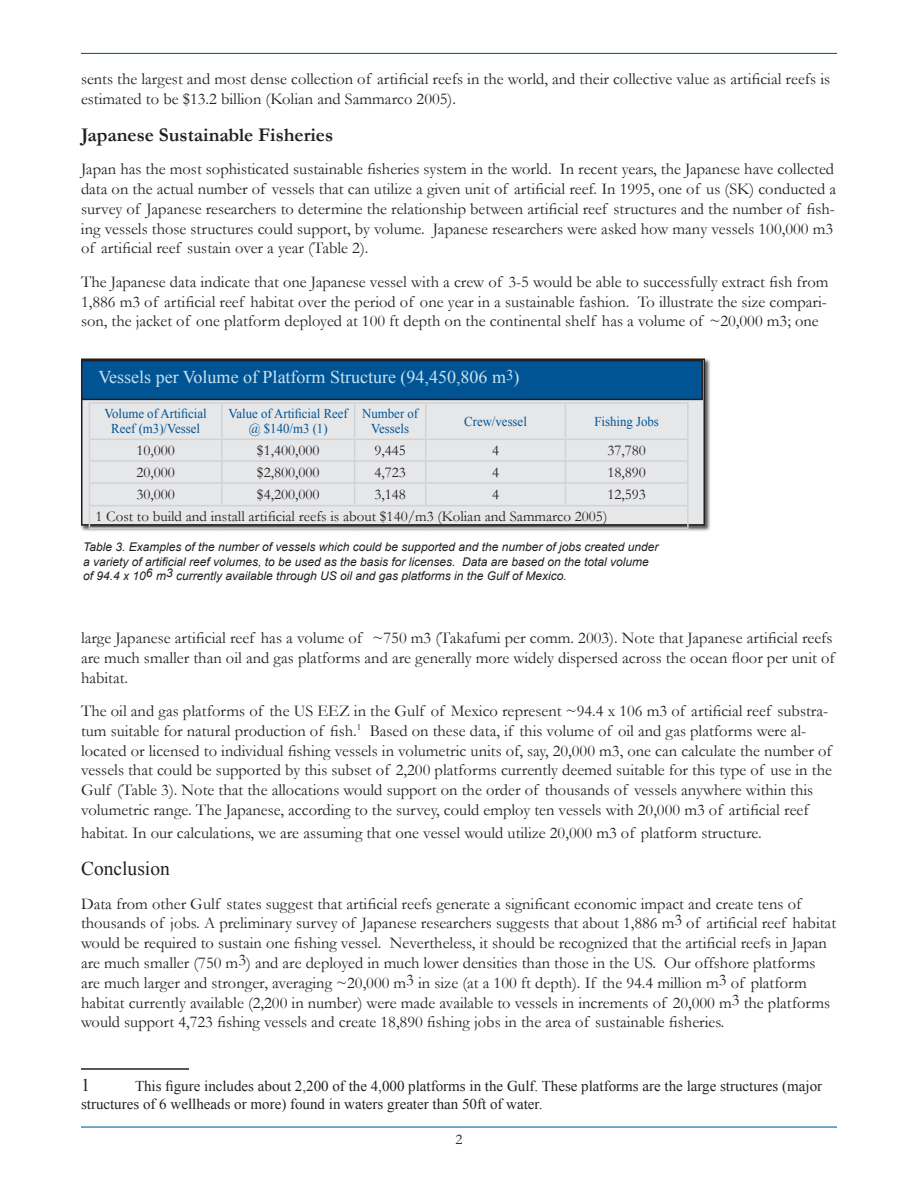
<style>
.page{position:relative;width:918px;height:1188px;background:#fff}
.page>*{position:absolute;margin:0;border:0;box-sizing:border-box;transform-origin:0 0}
.t1{font:700 19.5px "Garamond";color:#231f20}
.t2{font:19.5px "Times New Roman";color:#231f20}
.t3{font:18px "Times New Roman";color:#c8e3f0}
.t4{font:16.5px/19.8px "Garamond";color:#231f20}
.t5{font:15px/18px "Times New Roman";color:#231f20}
.t6{font:15px "Garamond";color:#231f20}
.t7{font:13.5px/15px "Times New Roman";color:#015494;text-align:center;scale:.95 1}
.t8{font:italic 12px/14.4px "Arial";color:#231f20}
</style>
<div class="page">
<hr style="left:81px;top:1126px;width:756px;height:2px;background:#0068a5">
<hr style="left:81px;top:53px;width:756px;height:1px;background:#0068a5">
<hr style="left:81px;top:1068px;width:108px;height:2px;background:#231f20">
<div style="left:80px;top:358px;width:632px;height:175px;background:#231f20;opacity:.75"></div>
<div style="left:82px;top:359px;width:622px;height:166px;background:#e6e7e9"></div>
<div style="left:81px;top:358px;width:624px;height:168px;border:2px solid #231f20"></div>
<div style="left:82px;top:361px;width:620px;height:38px;background:#015494"></div>
<div style="left:81px;top:360px;width:622px;height:40px;border:2px solid #231f20"></div>
<hr style="left:89px;top:402px;width:133px;height:2px;background:#d1d2d4">
<hr style="left:89px;top:404px;width:1px;height:35px;background:#d1d2d4">
<hr style="left:222px;top:402px;width:133px;height:2px;background:#d1d2d4">
<hr style="left:221px;top:404px;width:2px;height:35px;background:#d1d2d4">
<hr style="left:355px;top:402px;width:71px;height:2px;background:#d1d2d4">
<hr style="left:354px;top:404px;width:1px;height:35px;background:#d1d2d4">
<hr style="left:426px;top:402px;width:139px;height:2px;background:#d1d2d4">
<hr style="left:425px;top:404px;width:1px;height:35px;background:#d1d2d4">
<hr style="left:565px;top:402px;width:124px;height:2px;background:#d1d2d4">
<hr style="left:565px;top:404px;width:1px;height:35px;background:#d1d2d4">
<hr style="left:687px;top:404px;width:2px;height:35px;background:#d1d2d4">
<hr style="left:89px;top:439px;width:133px;height:1px;background:#d1d2d4">
<hr style="left:222px;top:439px;width:133px;height:1px;background:#d1d2d4">
<hr style="left:221px;top:440px;width:2px;height:20px;background:#d1d2d4">
<hr style="left:355px;top:439px;width:71px;height:1px;background:#d1d2d4">
<hr style="left:426px;top:439px;width:139px;height:1px;background:#d1d2d4">
<hr style="left:565px;top:439px;width:124px;height:1px;background:#d1d2d4">
<hr style="left:687px;top:440px;width:2px;height:20px;background:#d1d2d4">
<hr style="left:89px;top:460px;width:133px;height:2px;background:#d1d2d4">
<hr style="left:222px;top:460px;width:133px;height:2px;background:#d1d2d4">
<hr style="left:221px;top:462px;width:2px;height:20px;background:#d1d2d4">
<hr style="left:355px;top:460px;width:71px;height:2px;background:#d1d2d4">
<hr style="left:426px;top:460px;width:139px;height:2px;background:#d1d2d4">
<hr style="left:565px;top:460px;width:124px;height:2px;background:#d1d2d4">
<hr style="left:687px;top:462px;width:2px;height:20px;background:#d1d2d4">
<hr style="left:89px;top:482px;width:133px;height:2px;background:#d1d2d4">
<hr style="left:222px;top:482px;width:133px;height:2px;background:#d1d2d4">
<hr style="left:221px;top:484px;width:2px;height:21px;background:#d1d2d4">
<hr style="left:355px;top:482px;width:71px;height:2px;background:#d1d2d4">
<svg style="left:354px;top:440px;width:1px;height:65px"></svg>
<hr style="left:426px;top:482px;width:139px;height:2px;background:#d1d2d4">
<svg style="left:425px;top:440px;width:1px;height:65px"></svg>
<hr style="left:565px;top:482px;width:124px;height:2px;background:#d1d2d4">
<svg style="left:565px;top:440px;width:1px;height:65px"></svg>
<hr style="left:687px;top:484px;width:2px;height:21px;background:#d1d2d4">
<hr style="left:89px;top:505px;width:133px;height:1px;background:#d1d2d4">
<svg style="left:89px;top:440px;width:1px;height:87px"></svg>
<hr style="left:222px;top:505px;width:133px;height:1px;background:#d1d2d4">
<hr style="left:355px;top:505px;width:71px;height:1px;background:#d1d2d4">
<hr style="left:426px;top:505px;width:139px;height:1px;background:#d1d2d4">
<hr style="left:565px;top:505px;width:124px;height:1px;background:#d1d2d4">
<hr style="left:687px;top:506px;width:2px;height:21px;background:#d1d2d4">
<hr style="left:89px;top:527px;width:133px;height:2px;background:#d1d2d4">
<hr style="left:222px;top:527px;width:133px;height:2px;background:#d1d2d4">
<hr style="left:355px;top:527px;width:71px;height:2px;background:#d1d2d4">
<hr style="left:426px;top:527px;width:139px;height:2px;background:#d1d2d4">
<hr style="left:565px;top:527px;width:124px;height:2px;background:#d1d2d4">
<p class="t4" style="left:81px;top:69px;width:751px">sents the largest and most dense collection of artificial reefs in the world, and their collective value as artificial reefs is estimated to be $1 3.2 billion (Kolian and Sammarco 2005).</p>
<p class="t1" style="left:81px;top:122px;width:254px">Japanese Sustainable Fisheries</p>
<p class="t4" style="left:81px;top:159px;width:757px">Japan has the most sophisticated sustainable fisheries system in the world. In recent years, the Japanese have collected data on the actual number of vessels that can utilize a given unit of artificial reef. In 1995, one of us (SK) conducted a survey of Japanese researchers to determine the relationship between artificial reef structures and the number of fish&shy;ing vessels those structures could support, by volume. Japanese researchers were asked how many vessels 1 00,000 m3 of artificial reef sustain over a year (Table 2).</p>
<p class="t4" style="left:81px;top:271px;width:749px;text-align:justify">The Japanese data indicate that one Japanese vessel with a crew of 3-5 would be able to successfully extract fish from 1,886 m3 of artificial reef habitat over the period of one year in a sustainable fashion. To illustrate the size compari&shy;son, the jacket of one platform deployed at 1 00 ft depth on the continental shelf has a volume of ~20,000 m3; one</p>
<p class="t3" style="left:98px;top:365px;width:423px">Vessels per Volume of Platform Structure (94,450,806 m<sup>3</sup>)</p>
<p class="t7" style="left:104px;top:406px;width:109px">Volume of Artificial<br>Reef (m3)/Vessel</p>
<p class="t7" style="left:229px;top:406px;width:127px">Value of Artificial Reef @ $140/m3 (1)</p>
<p class="t7" style="left:362px;top:406px;width:60px">Number of<br>Vessels</p>
<p class="t7" style="left:464px;top:414px;width:67px">Crew/vessel</p>
<p class="t7" style="left:594px;top:414px;width:69px">Fishing Jobs</p>
<p class="t6" style="left:136px;top:440px;width:40px">1 0,000</p>
<p class="t6" style="left:257px;top:440px;width:64px">$1 ,400,000</p>
<p class="t6" style="left:375px;top:440px;width:33px">9,445</p>
<p class="t6" style="left:492px;top:440px;width:9px">4</p>
<p class="t6" style="left:607px;top:440px;width:40px">37,780</p>
<p class="t6" style="left:136px;top:462px;width:40px">20,000</p>
<p class="t6" style="left:257px;top:462px;width:64px">$2,800,000</p>
<p class="t6" style="left:375px;top:462px;width:33px">4,723</p>
<p class="t6" style="left:492px;top:462px;width:9px">4</p>
<p class="t6" style="left:607px;top:462px;width:40px">1 8,890</p>
<p class="t6" style="left:136px;top:484px;width:40px">30,000</p>
<p class="t6" style="left:257px;top:484px;width:64px">$4,200,000</p>
<p class="t6" style="left:374px;top:484px;width:33px">3,1 48</p>
<p class="t6" style="left:492px;top:484px;width:9px">4</p>
<p class="t6" style="left:607px;top:484px;width:40px">1 2,593</p>
<p class="t6" style="left:95px;top:507px;width:513px">1 Cost to build and install artificial reefs is about $140/m3 (Kolian and Sammarco 2005)</p>
<p class="t8" style="left:83px;top:540px;width:577px">Table 3. Examples of the number of vessels which could be supported and the number of jobs created under a variety of artificial reef volumes, to be used as the basis for licenses. Data are based on the total volume of 94.4 x 106 m3 currently available through US oil and gas platforms in the Gulf of Mexico.</p>
<p class="t4" style="left:81px;top:628px;width:755px">large Japanese artificial reef has a volume of ~750 m3 (Takafumi per comm. 2003). Note that Japanese artificial reefs are much smaller than oil and gas platforms and are generally more widely dispersed across the ocean floor per unit of habitat.</p>
<p class="t4" style="left:81px;top:701px;width:752px">The oil and gas platforms of the US EEZ in the Gulf of Mexico represent ~94.4 x 106 m3 of artificial reef substra&shy;tum suitable for natural production of fish. Based on these data, if this volume of oil and gas platforms were al&shy;located or licensed to individual fishing vessels in volumetric units of, say, 20,000 m3, one can calculate the number of vessels that could be supported by this subset of 2,200 platforms currently deemed suitable for this type of use in the Gulf (Table 3). Note that the allocations would support on the order of thousands of vessels anywhere within this volumetric range. The Japanese, according to the survey, could employ ten vessels with 20,000 m3 of artificial reef</p>
<p class="t4" style="left:81px;top:823px;width:682px">habitat. In our calculations, we are assuming that one vessel would utilize 20,000 m3 of platform structure.</p>
<p class="t2" style="left:81px;top:856px;width:90px">Conclusion</p>
<p class="t4" style="left:81px;top:893px;width:757px">Data from other Gulf states suggest that artificial reefs generate a significant economic impact and create tens of thousands of jobs. A preliminary survey of Japanese researchers suggests that about 1 ,886 m3 of artificial reef habitat would be required to sustain one fishing vessel. Nevertheless, it should be recognized that the artificial reefs in Japan are much smaller (750 m3) and are deployed in much lower densities than those in the US. Our offshore platforms are much larger and stronger, averaging ~20,000 m3 in size (at a 1 00 ft depth). If the 94.4 million m3 of platform habitat currently available (2,200 in number) were made available to vessels in increments of 20,000 m3 the platforms would support 4,723 fishing vessels and create 18,890 fishing jobs in the area of sustainable fisheries.</p>
<p class="t5" style="left:81px;top:1076px;width:743px;text-indent:54px">This figure includes about 2,200 of the 4,000 platforms in the Gulf. These platforms are the large structures (major structures of 6 wellheads or more) found in waters greater than 50ft of water.</p>
</div>
